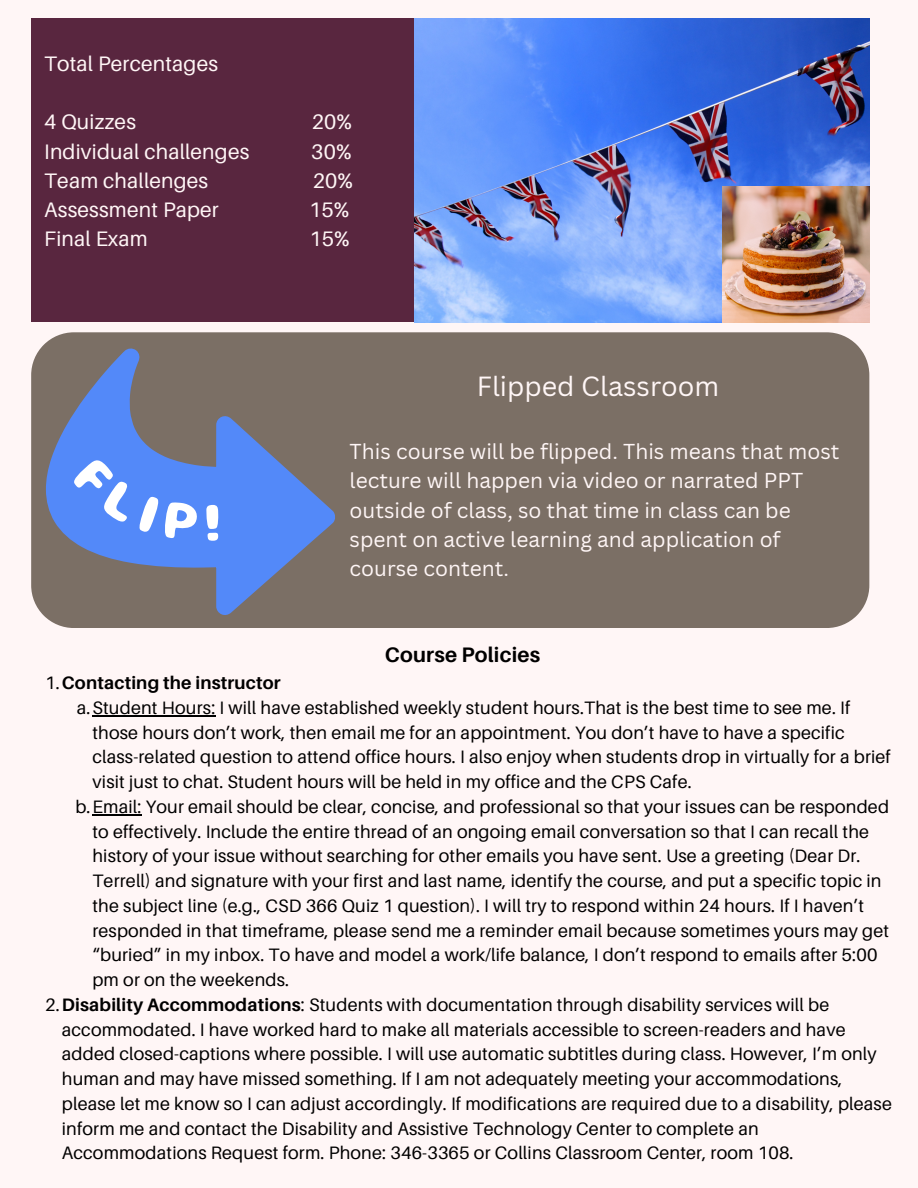
<style>
.page{position:relative;width:918px;height:1188px;background:#fff6f6}
.page>*{position:absolute;margin:0;border:0;box-sizing:border-box;transform-origin:0 0}
.t1{font:27px "Canva Sans";color:#fff6f6}
.t2{font:21px/29.2px "Canva Sans";color:#fff6f6}
.t3{font:21px "Aileron";letter-spacing:.01em;color:#fff6f6}
.t4{font:700 21px "Aileron";letter-spacing:.01em;color:#000}
.t5{font:18px/24.8px "Aileron";letter-spacing:.01em;color:#000}
.t6{font:700 18px "Aileron";letter-spacing:.01em;color:#000}
.s1{font-weight:400}
.s2{font-weight:700}
</style>
<div class="page">
<div style="left:31px;top:19px;width:834px;height:303px;background:#59263f"></div>
<img style="left:414px;top:19px;width:456px;height:303px">
<img style="left:723px;top:186px;width:146px;height:136px">
<div style="left:31px;top:332px;width:838px;height:296px;background:#7b6f65"></div>
<svg style="left:46px;top:348px;width:290px;height:268px;background:#6a79a1"></svg>
<svg style="left:73px;top:456px;width:56px;height:66px"></svg>
<svg style="left:138px;top:497px;width:60px;height:41px"></svg>
<svg style="left:206px;top:505px;width:12px;height:36px"></svg>
<hr style="left:92px;top:715px;width:66px;height:1px;background:#000">
<hr style="left:158px;top:715px;width:57px;height:1px;background:#000">
<hr style="left:92px;top:814px;width:50px;height:1px;background:#000">
<h3 class="t3" style="left:44px;top:50px;width:175px">Total Percentages</h3>
<h2 class="t3" style="left:44px;top:109px;width:93px">4 Quizzes</h2>
<h2 class="t3" style="left:312px;top:109px;width:42px">20%</h2>
<h2 class="t3" style="left:44px;top:138px;width:207px">Individual challenges</h2>
<h2 class="t3" style="left:311px;top:138px;width:42px">30%</h2>
<h2 class="t3" style="left:44px;top:167px;width:166px">Team challenges</h2>
<h2 class="t3" style="left:313px;top:167px;width:42px">20%</h2>
<h2 class="t3" style="left:44px;top:197px;width:176px">Assessment Paper</h2>
<h2 class="t3" style="left:309px;top:197px;width:42px">15%</h2>
<h2 class="t3" style="left:44px;top:226px;width:105px">Final Exam</h2>
<h2 class="t3" style="left:309px;top:226px;width:42px">15%</h2>
<p class="t1" style="left:477px;top:367px;width:244px">Flipped Classroom</p>
<p class="t2" style="left:350px;top:436px;width:491px">This course will be flipped. This means that most lecture will happen via video or narrated PPT outside of class, so that time in class can be spent on active learning and application of course content.</p>
<h3 class="t4" style="left:385px;top:642px;width:157px">Course Policies</h3>
<p class="t6" style="left:45px;top:672px;width:237px"><span class="s1">1.</span>Contacting the instructor</p>
<p class="t5" style="left:92px;top:695px;width:800px;text-indent:-16px">a.Student Hours: I will have established weekly student hours.That is the best time to see me. If those hours don’t work, then email me for an appointment. You don’t have to have a specific class-related question to attend office hours. I also enjoy when students drop in virtually for a brief visit just to chat. Student hours will be held in my office and the CPS Cafe.</p>
<p class="t5" style="left:92px;top:794px;width:798px;text-indent:-17px">b.Email: Your email should be clear, concise, and professional so that your issues can be responded to effectively. Include the entire thread of an ongoing email conversation so that I can recall the history of your issue without searching for other emails you have sent. Use a greeting (Dear Dr.<br>Terrell) and signature with your first and last name, identify the course, and put a specific topic in the subject line (e.g., CSD 366 Quiz 1 question). I will try to respond within 24 hours. If I haven’t responded in that timeframe, please send me a reminder email because sometimes yours may get “buried” in my inbox. To have and model a work/life balance, I don’t respond to emails after 5:00 pm or on the weekends.</p>
<h1 class="t5" style="left:62px;top:992px;width:832px;text-indent:-17px">2.<span class="s2">Disability Accommodations</span>: Students with documentation through disability services will be accommodated. I have worked hard to make all materials accessible to screen-readers and have added closed-captions where possible. I will use automatic subtitles during class. However, I’m only human and may have missed something. If I am not adequately meeting your accommodations, please let me know so I can adjust accordingly. If modifications are required due to a disability, please inform me and contact the Disability and Assistive Technology Center to complete an Accommodations Request form. Phone: 346-3365 or Collins Classroom Center, room 108.</h1>
</div>
